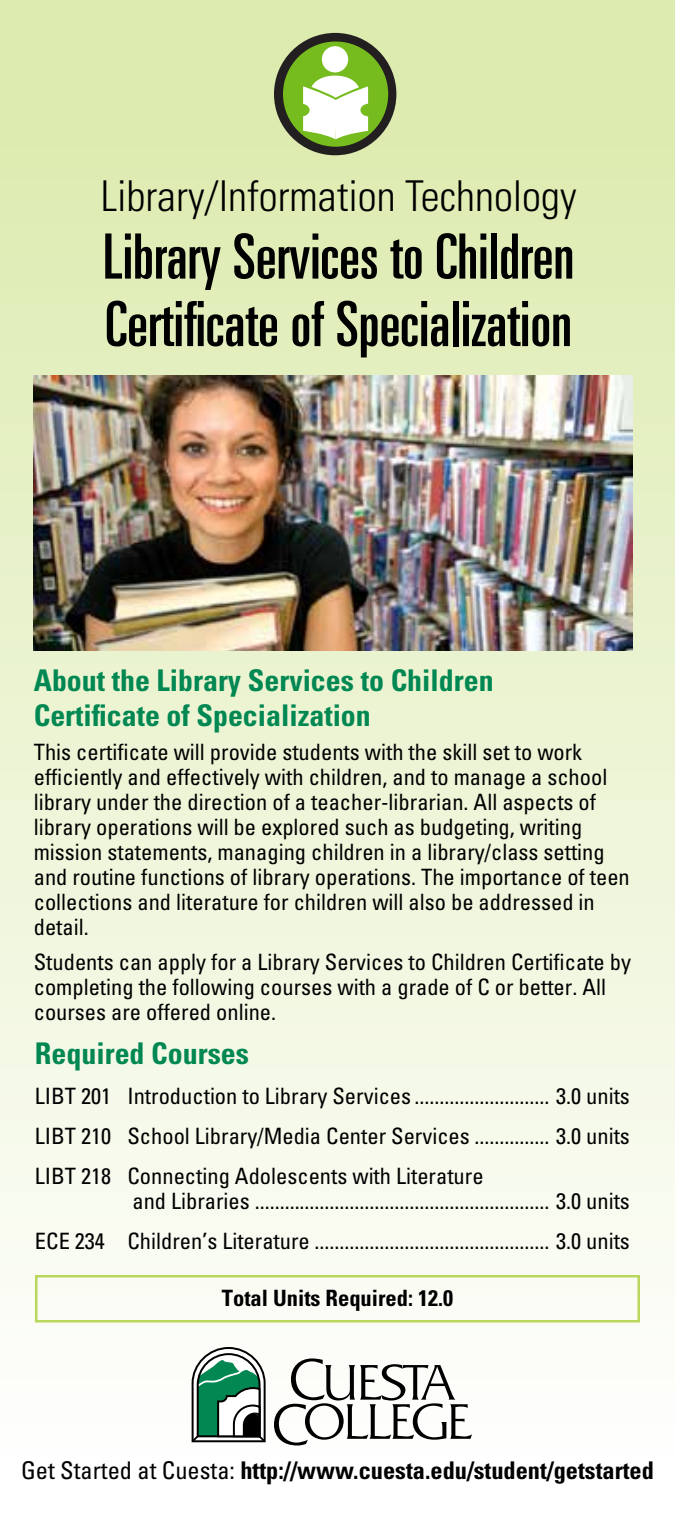
<style>
.page{position:relative;width:675px;height:1530px;background:#fff}
.page>*{position:absolute;margin:0;border:0;box-sizing:border-box;transform-origin:0 0}
.t1{font:ultra-condensed 62.5px/67.5px "Univers";color:#000}
.t2{font:300 condensed 42.5px "Univers";color:#000}
.t3{font:700 condensed 30px/34.8px "Univers";color:#008752}
.t4{font:700 condensed 24.5px "Univers";color:#000}
.t5{font:condensed 22.5px/25px "Univers";color:#000}
.t6{font:700 condensed 22.5px "Univers";color:#000}
.s1{font-weight:400}
</style>
<div class="page">
<div style="left:0;top:0;width:675px;height:1530px;background:linear-gradient(to bottom,#dae9a9,#fff)"></div>
<svg style="left:274px;top:33px;width:122px;height:122px"></svg>
<div style="left:35px;top:1275px;width:605px;height:47px;border:2px solid #bad75d"></div>
<svg style="left:274px;top:1358px;width:198px;height:88px"></svg>
<svg style="left:192px;top:1347px;width:75px;height:97px"></svg>
<img style="left:34px;top:375px;width:598px;height:276px">
<h2 class="t2" style="left:101px;top:171px;width:477px">Library/Information Technology</h2>
<h1 class="t1" style="left:103px;top:222px;width:473px">Library Services to Children<br>Certificate of Specialization</h1>
<h3 class="t3" style="left:34px;top:662px;width:461px">About the Library Services to Children<br>Certificate of Specialization</h3>
<p class="t5" style="left:34px;top:739px;width:598px">This certificate will provide students with the skill set to work efficiently and effectively with children, and to manage a school library under the direction of a teacher-librarian. All aspects of library operations will be explored such as budgeting, writing mission statements, managing children in a library/class setting and routine functions of library operations. The importance of teen collections and literature for children will also be addressed in detail.</p>
<p class="t5" style="left:34px;top:949px;width:599px">Students can apply for a Library Services to Children Certificate by completing the following courses with a grade of C or better. All courses are offered online.</p>
<h3 class="t3" style="left:35px;top:1036px;width:216px">Required Courses</h3>
<p class="t5" style="left:35px;top:1075px;width:597px;line-height:40px;text-align:justify">LIBT 201 Introduction to Library Services ........................... 3.0 units LIBT 210 School Library/Media Center Services ............... 3.0 units LIBT 218 Connecting Adolescents with Literature</p>
<p class="t5" style="left:35px;top:1180px;width:597px;line-height:40px;text-align:right">and Libraries ........................................................... 3.0 units<br>ECE 234 Children’s Literature ............................................... 3.0 units</p>
<p class="t6" style="left:222px;top:1284px;width:233px">Total Units Required: 12.0</p>
<p class="t4" style="left:21px;top:1456px;width:634px"><span class="s1">Get Started at Cuesta:</span> http://www.cuesta.edu/student/getstarted</p>
</div>
